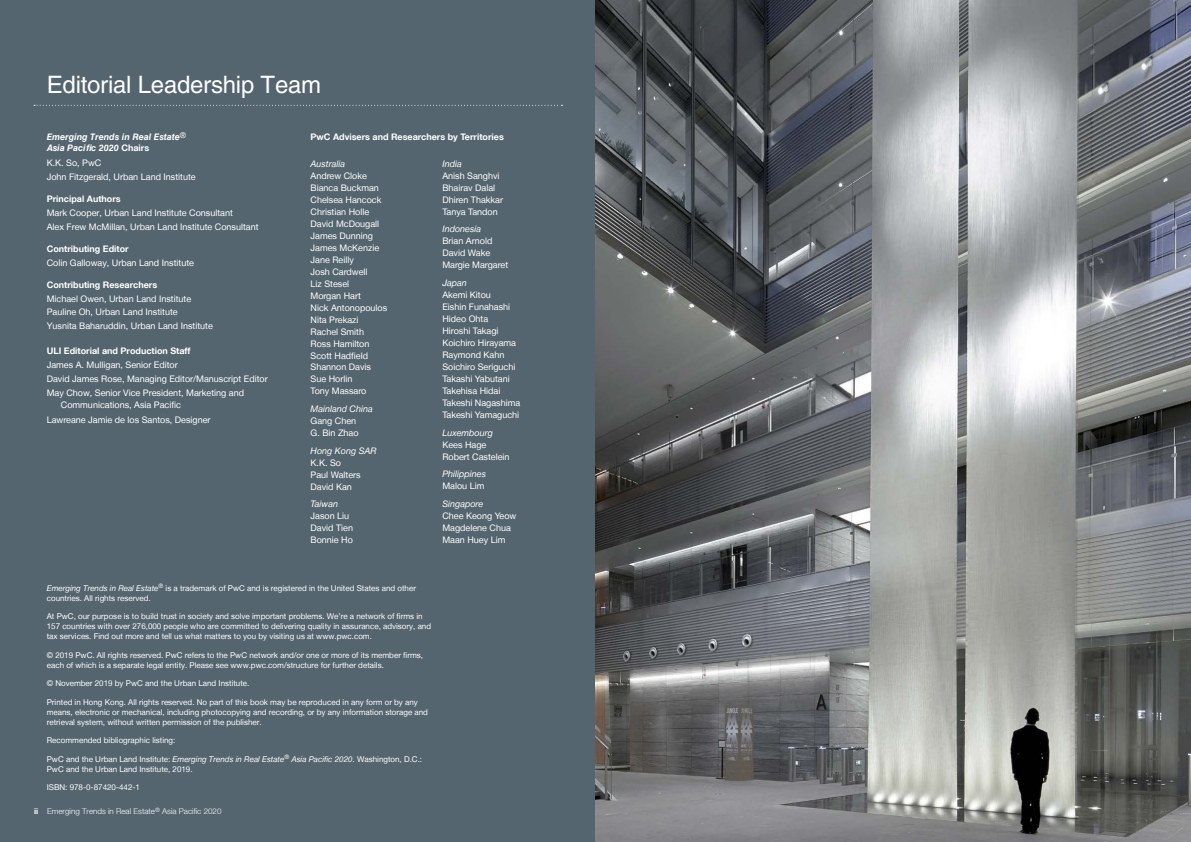
<style>
.page{position:relative;width:1191px;height:842px;background:#fff}
.page>*{position:absolute;margin:0;border:0;box-sizing:border-box;transform-origin:0 0}
.t1{font:24px "Helvetica LT Std";letter-spacing:-.01em;color:#fff}
.t2{font:9px/12px "Helvetica Neue LT";color:#fff}
.t3{font:700 9px "Helvetica Neue LT";color:#fff}
.t4{font:italic 9px "Helvetica Neue LT";color:#fff}
.t5{font:italic 700 9px/11px "Helvetica LT Std";color:#fff}
.t6{font:8px/10px "Helvetica Neue LT";color:#fff}
.t7{font:300 8px "Helvetica Neue";color:#fff}
.s1{font-family:"Helvetica Neue LT";font-style:normal}
.s2{font-style:italic}
.s3{font-family:"Helvetica Neue LT";font-weight:700}
</style>
<div class="page">
<div style="left:0;top:0;width:595px;height:842px;background:#556570"></div>
<svg style="left:34px;top:105px;width:528px;height:1px"></svg>
<img style="left:595px;top:0;width:596px;height:842px">
<h1 class="t1" style="left:47px;top:71px;width:276px">Editorial Leadership Team</h1>
<p class="t5" style="left:47px;top:131px;width:141px">Emerging Trends in Real Estate<sup>®<br></sup>Asia Pacific 2020 <span class="s1">Chairs</span></p>
<p class="t3" style="left:310px;top:131px;width:195px">PwC Advisers and Researchers by Territories</p>
<p class="t4" style="left:442px;top:158px;width:21px">India</p>
<p class="t2" style="left:442px;top:169px;width:62px">Anish Sanghvi<br>Bhairav Dalal<br>Dhiren Thakkar<br>Tanya Tandon</p>
<p class="t4" style="left:442px;top:224px;width:40px">Indonesia</p>
<p class="t2" style="left:442px;top:235px;width:67px">Brian Arnold<br>David Wake<br>Margie Margaret</p>
<p class="t4" style="left:442px;top:277px;width:26px">Japan</p>
<p class="t2" style="left:442px;top:289px;width:79px">Akemi Kitou<br>Eishin Funahashi<br>Hideo Ohta<br>Hiroshi Takagi<br>Koichiro Hirayama<br>Raymond Kahn<br>Soichiro Seriguchi<br>Takashi Yabutani<br>Takehisa Hidai<br>Takeshi Nagashima<br>Takeshi Yamaguchi</p>
<p class="t4" style="left:442px;top:427px;width:52px">Luxembourg</p>
<p class="t2" style="left:442px;top:438px;width:69px">Kees Hage<br>Robert Castelein</p>
<p class="t4" style="left:442px;top:469px;width:45px">Philippines</p>
<p class="t2" style="left:442px;top:480px;width:44px">Malou Lim</p>
<p class="t4" style="left:442px;top:498px;width:43px">Singapore</p>
<p class="t2" style="left:442px;top:510px;width:75px">Chee Keong Yeow<br>Magdelene Chua<br>Maan Huey Lim</p>
<p class="t2" style="left:47px;top:156px;width:150px;line-height:13.8px">K.K. So, PwC<br>John Fitzgerald, Urban Land Institute</p>
<p class="t3" style="left:47px;top:193px;width:75px">Principal Authors</p>
<p class="t2" style="left:47px;top:206px;width:213px;line-height:13.8px">Mark Cooper, Urban Land Institute Consultant<br>Alex Frew McMillan, Urban Land Institute Consultant</p>
<p class="t3" style="left:47px;top:243px;width:83px">Contributing Editor</p>
<p class="t2" style="left:47px;top:256px;width:149px">Colin Galloway, Urban Land Institute</p>
<p class="t3" style="left:47px;top:279px;width:112px">Contributing Researchers</p>
<p class="t2" style="left:47px;top:291px;width:168px;line-height:13.8px">Michael Owen, Urban Land Institute<br>Pauline Oh, Urban Land Institute<br>Yusnita Baharuddin, Urban Land Institute</p>
<p class="t3" style="left:47px;top:345px;width:145px">ULI Editorial and Production Staff</p>
<p class="t2" style="left:47px;top:358px;width:222px;line-height:13.8px">James A. Mulligan, Senior Editor<br>David James Rose, Managing Editor/Manuscript Editor<br>May Chow, Senior Vice President, Marketing and</p>
<p class="t2" style="left:47px;top:414px;width:165px">Lawreane Jamie de los Santos, Designer</p>
<p class="t4" style="left:310px;top:158px;width:36px">Australia</p>
<p class="t2" style="left:310px;top:169px;width:78px">Andrew Cloke<br>Bianca Buckman<br>Chelsea Hancock<br>Christian Holle<br>David McDougall<br>James Dunning<br>James McKenzie<br>Jane Reilly<br>Josh Cardwell<br>Liz Stesel<br>Morgan Hart<br>Nick Antonopoulos<br>Nita Prekazi<br>Rachel Smith<br>Ross Hamilton<br>Scott Hadfield<br>Shannon Davis<br>Sue Horlin<br>Tony Massaro</p>
<p class="t4" style="left:310px;top:403px;width:64px">Mainland China</p>
<p class="t2" style="left:310px;top:415px;width:50px">Gang Chen<br>G. Bin Zhao</p>
<p class="t4" style="left:310px;top:445px;width:68px">Hong Kong SAR</p>
<p class="t2" style="left:310px;top:456px;width:52px">K.K. So<br>Paul Walters<br>David Kan</p>
<p class="t4" style="left:310px;top:499px;width:29px">Taiwan</p>
<p class="t2" style="left:310px;top:510px;width:44px">Jason Liu<br>David Tien<br>Bonnie Ho</p>
<p class="t2" style="left:61px;top:399px;width:121px">Communications, Asia Pacific</p>
<p class="t6" style="left:47px;top:583px;width:371px"><span class="s2">Emerging Trends in Real Estate</span><sup>®</sup> is a trademark of PwC and is registered in the United States and other countries. All rights reserved.</p>
<p class="t6" style="left:47px;top:611px;width:386px">At PwC, our purpose is to build trust in society and solve important problems. We’re a network of firms in<br>157 countries with over 276,000 people who are committed to delivering quality in assurance, advisory, and tax services. Find out more and tell us what matters to you by visiting us at www.pwc.com.</p>
<p class="t6" style="left:47px;top:650px;width:378px">© 2019 PwC. All rights reserved. PwC refers to the PwC network and/or one or more of its member firms, each of which is a separate legal entity. Please see www.pwc.com/structure for further details.</p>
<p class="t6" style="left:47px;top:678px;width:204px">© November 2019 by PwC and the Urban Land Institute.</p>
<p class="t6" style="left:47px;top:697px;width:383px">Printed in Hong Kong. All rights reserved. No part of this book may be reproduced in any form or by any means, electronic or mechanical, including photocopying and recording, or by any information storage and retrieval system, without written permission of the publisher.</p>
<p class="t6" style="left:47px;top:735px;width:130px">Recommended bibliographic listing:</p>
<p class="t6" style="left:47px;top:754px;width:377px">PwC and the Urban Land Institute: <span class="s2">Emerging Trends in Real Estate</span><sup>®</sup> <span class="s2">Asia Pacific 2020</span>. Washington, D.C.:<br>PwC and the Urban Land Institute, 2019.</p>
<p class="t6" style="left:47px;top:782px;width:95px">ISBN: 978-0-87420-442-1</p>
<p class="t7" style="left:34px;top:806px;width:189px"><span class="s3">ii</span> Emerging Trends in Real Estate<sup>®</sup> Asia Pacific 2020</p>
</div>
